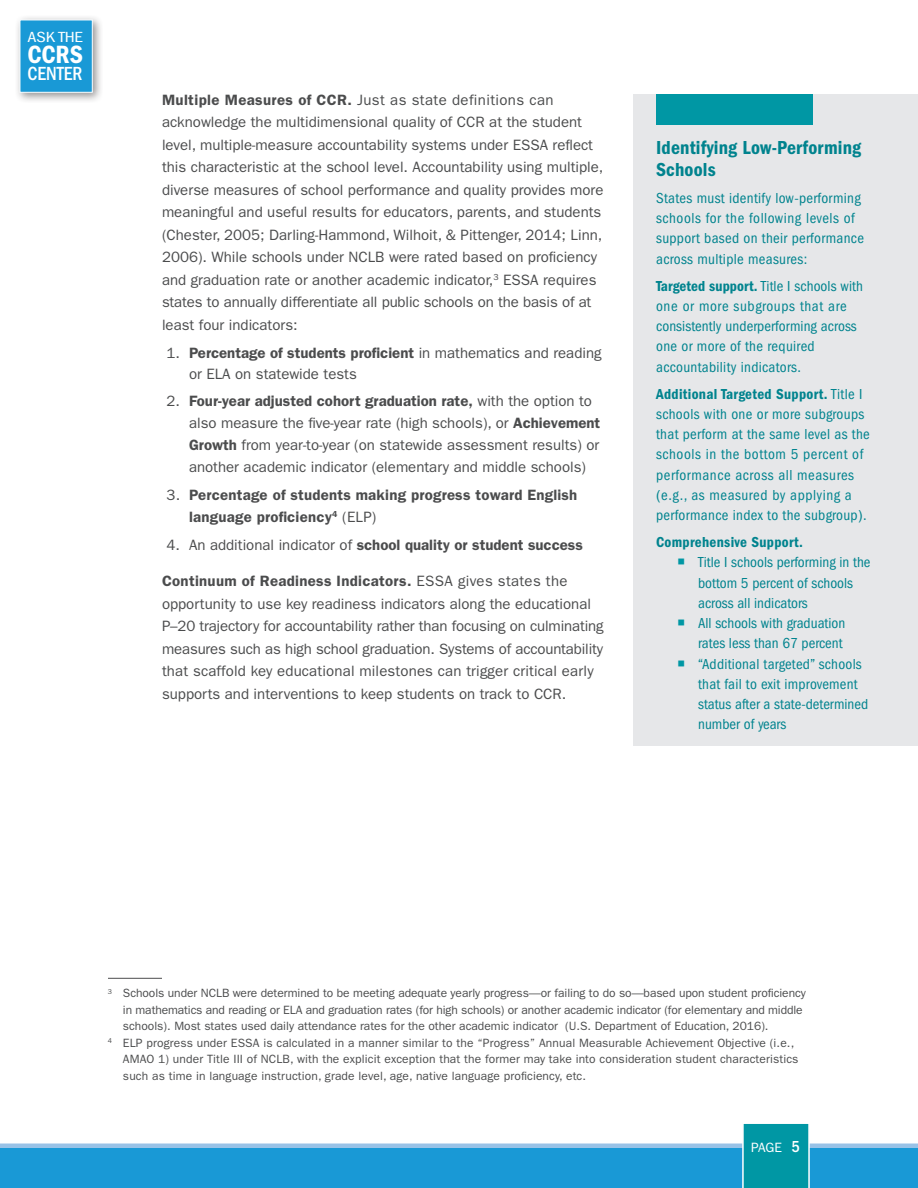
<style>
.page{position:relative;width:918px;height:1188px;background:#fff}
.page>*{position:absolute;margin:0;border:0;box-sizing:border-box;transform-origin:0 0}
.t1{font:25.8px "ITC Franklin Gothic Std Dm Cd";color:#fff}
.t2{font:500 condensed 19.65px "ITC Franklin Gothic Std";color:#fff;scale:.96 1}
.t3{font:19.5px/21.8px "ITC Franklin Gothic Std Dm Cd";letter-spacing:.01em;color:#00838e}
.t4{font:condensed 15.15px "ITC Franklin Gothic Std";letter-spacing:-.01em;color:#fff;scale:1.21 1}
.t5{font:15px/22.5px "ITC Franklin Gothic Std";color:#4b4c4d}
.t6{font:condensed 15px/20.2px "ITC Franklin Gothic Std";letter-spacing:.02em;color:#00838e}
.t7{font:600 15px/21.8px "ITC Franklin Gothic Std";letter-spacing:.015em;color:#4b4c4d}
.t8{font:condensed 15px/20.2px "ITC Franklin Gothic Std";color:#00838e}
.t9{font:15px "ITC Franklin Gothic Std Dm Cd";letter-spacing:.02em;color:#00838e}
.t10{font:13.5px "ITC Franklin Gothic Std";color:#fff}
.t11{font:12px "ITC Franklin Gothic Std";color:#4b4c4d}
.s1{font-weight:600}
.s2{font-weight:400}
.s3{font-family:"ITC Franklin Gothic Std Dm Cd";font-stretch:normal}
.s4{font-family:"ITC Franklin Gothic Std";font-stretch:condensed}
.s5{color:#0097a4}
.s6{font-weight:500;font-stretch:condensed;font-size:16.5px}
</style>
<div class="page">
<div style="left:0;top:1147px;width:918px;height:41px;background:#1999d6"></div>
<hr style="left:0;top:1144px;width:918px;height:4px;background:#98c2e7">
<div style="left:742px;top:1124px;width:68px;height:64px;background:#0097a4"></div>
<div style="left:15px;top:15px;width:89px;height:89px;background:#231f20;opacity:.48"></div>
<div style="left:20px;top:20px;width:73px;height:73px;background:#1999d6;border:1px solid #fff"></div>
<hr style="left:108px;top:978px;width:54px;height:1px;background:#4b4c4d">
<div style="left:633px;top:94px;width:285px;height:652px;background:#e6e7e9"></div>
<div style="left:656px;top:94px;width:156px;height:31px;background:#0097a4"></div>
<p class="t4" style="left:27px;top:29px;width:47px">ASK THE</p>
<h1 class="t1" style="left:27px;top:39px;width:57px">CCRS</h1>
<h2 class="t2" style="left:27px;top:62px;width:59px">CENTER</h2>
<p class="t5" style="left:162px;top:89px;width:443px"><span class="s1">Multiple Measures of CCR.</span> Just as state definitions can acknowledge the multidimensional quality of CCR at the student level, multiple-measure accountability systems under ESSA reflect this characteristic at the school level. Accountability using multiple, diverse measures of school performance and quality provides more meaningful and useful results for educators, parents, and students (Chester, 2005; Darling-Hammond, Wilhoit, &amp; Pittenger, 2014; Linn, 2006). While schools under NCLB were rated based on proficiency and graduation rate or another academic indicator,<sup>3</sup> ESSA requires states to annually differentiate all public schools on the basis of at least four indicators:</p>
<p class="t5" style="left:189px;top:342px;width:414px;line-height:21px;text-indent:-22px">1. <span class="s1">Percentage of students proficient</span> in mathematics and reading or ELA on statewide tests</p>
<p class="t5" style="left:189px;top:390px;width:413px;line-height:21.8px;text-indent:-22px">2. <span class="s1">Four-year adjusted cohort graduation rate,</span> with the option to also measure the five-year rate (high schools), or <span class="s1">Achievement Growth</span> from year-to-year (on statewide assessment results) or another academic indicator (elementary and middle schools)</p>
<p class="t7" style="left:189px;top:484px;width:390px;text-indent:-22px"><span class="s2">3.</span> Percentage of students making progress toward English language proficiency<sup>4</sup> <span class="s2">(ELP)</span></p>
<p class="t7" style="left:167px;top:534px;width:418px"><span class="s2">4. An additional indicator of</span> school quality or student success</p>
<p class="t5" style="left:162px;top:570px;width:443px"><span class="s1">Continuum of Readiness Indicators.</span> ESSA gives states the opportunity to use key readiness indicators along the educational P–20 trajectory for accountability rather than focusing on culminating measures such as high school graduation. Systems of accountability that scaffold key educational milestones can trigger critical early supports and interventions to keep students on track to CCR.</p>
<h3 class="t3" style="left:656px;top:137px;width:207px">Identifying Low-Performing<br>Schools</h3>
<p class="t6" style="left:656px;top:188px;width:209px">States must identify low-performing schools for the following levels of support based on their performance across multiple measures:</p>
<p class="t6" style="left:656px;top:276px;width:208px"><span class="s3">Targeted support.</span> Title I schools with one or more subgroups that are consistently underperforming across one or more of the required accountability indicators.</p>
<p class="t9" style="left:656px;top:385px;width:208px">Additional Targeted Support. <span class="s4">Title I</span></p>
<p class="t6" style="left:656px;top:404px;width:215px">schools with one or more subgroups that perform at the same level as the schools in the bottom 5 percent of performance across all measures (e.g., as measured by applying a performance index to the subgroup).</p>
<p class="t9" style="left:656px;top:534px;width:148px">Comprehensive Support.</p>
<p class="t8" style="left:698px;top:552px;width:174px;text-indent:-21px"><span class="s5">○</span> Title I schools performing in the bottom 5 percent of schools across all indicators</p>
<p class="t8" style="left:677px;top:613px;width:170px;text-align:right"><span class="s5">○</span> All schools with graduation rates less than 67 percent</p>
<p class="t6" style="left:698px;top:654px;width:172px;text-indent:-21px"><span class="s5">○</span> “Additional targeted” schools that fail to exit improvement status after a state-determined number of years</p>
<p class="t11" style="left:108px;top:987px;width:699px"><sup>3</sup> Schools under NCLB were determined to be meeting adequate yearly progress—or failing to do so—based upon student proficiency</p>
<p class="t11" style="left:123px;top:1003px;width:681px">in mathematics and reading or ELA and graduation rates (for high schools) or another academic indicator (for elementary and middle</p>
<p class="t11" style="left:123px;top:1020px;width:647px">schools). Most states used daily attendance rates for the other academic indicator (U.S. Department of Education, 2016).</p>
<p class="t11" style="left:108px;top:1036px;width:688px"><sup>4</sup> ELP progress under ESSA is calculated in a manner similar to the “Progress” Annual Measurable Achievement Objective (i.e.,</p>
<p class="t11" style="left:123px;top:1053px;width:677px">AMAO 1) under Title III of NCLB, with the explicit exception that the former may take into consideration student characteristics</p>
<p class="t11" style="left:123px;top:1069px;width:465px">such as time in language instruction, grade level, age, native language proficiency, etc.</p>
<p class="t10" style="left:751px;top:1140px;width:50px">PAGE <span class="s6">5</span></p>
</div>
